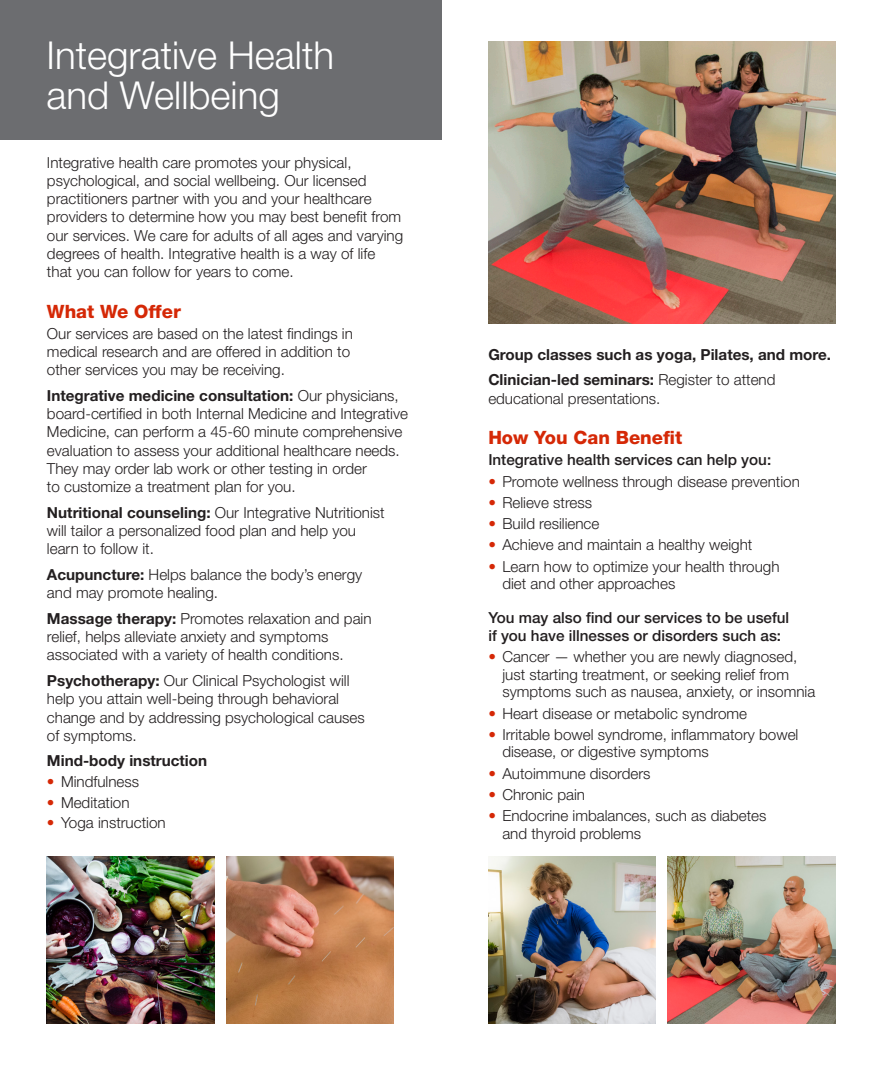
<style>
.page{position:relative;width:886px;height:1074px;background:#fff}
.page>*{position:absolute;margin:0;border:0;box-sizing:border-box;transform-origin:0 0}
.t1{font:300 38.5px/40.2px "Helvetica Neue LT Std";color:#fff}
.t2{font:800 18.38px "Helvetica Neue LT Std";color:#d52806}
.t3{font:300 15.22px/18.2px "Helvetica Neue LT Std";color:#231f20}
.t4{font:500 15.22px/18.4px "Helvetica Neue LT Std";color:#231f20}
.t5{font:700 15.22px/25.7px "Helvetica Neue LT Std";color:#231f20}
.s1{font-weight:700}
.s2{color:#d52806}
.s3{font-weight:300}
</style>
<div class="page">
<div style="left:0;top:0;width:441px;height:140px;background:#6c6d70"></div>
<img style="left:488px;top:42px;width:346px;height:281px">
<img style="left:47px;top:856px;width:167px;height:167px">
<img style="left:226px;top:856px;width:167px;height:167px">
<img style="left:667px;top:856px;width:167px;height:167px">
<img style="left:488px;top:856px;width:167px;height:167px">
<h1 class="t1" style="left:46px;top:35px;width:289px">Integrative Health and Wellbeing</h1>
<p class="t3" style="left:47px;top:153px;width:357px">Integrative health care promotes your physical, psychological, and social wellbeing. Our licensed practitioners partner with you and your healthcare providers to determine how you may best benefit from our services. We care for adults of all ages and varying degrees of health. Integrative health is a way of life that you can follow for years to come.</p>
<p class="t2" style="left:47px;top:300px;width:135px">What We Offer</p>
<p class="t3" style="left:47px;top:324px;width:307px">Our services are based on the latest findings in medical research and are offered in addition to other services you may be receiving.</p>
<p class="t3" style="left:47px;top:386px;width:362px"><span class="s1">Integrative medicine consultation:</span> Our physicians, board-certified in both Internal Medicine and Integrative Medicine, can perform a 45-60 minute comprehensive evaluation to assess your additional healthcare needs.<br>They may order lab work or other testing in order<br>to customize a treatment plan for you.</p>
<p class="t3" style="left:47px;top:503px;width:339px"><span class="s1">Nutritional counseling:</span> Our Integrative Nutritionist will tailor a personalized food plan and help you learn to follow it.</p>
<p class="t3" style="left:47px;top:565px;width:317px"><span class="s1">Acupuncture:</span> Helps balance the body’s energy and may promote healing.</p>
<p class="t3" style="left:47px;top:609px;width:326px"><span class="s1">Massage therapy:</span> Promotes relaxation and pain relief, helps alleviate anxiety and symptoms associated with a variety of health conditions.</p>
<p class="t3" style="left:47px;top:671px;width:319px"><span class="s1">Psychotherapy:</span> Our Clinical Psychologist will help you attain well-being through behavioral change and by addressing psychological causes of symptoms.</p>
<p class="t5" style="left:47px;top:748px;width:162px">Mind-body instruction</p>
<p class="t3" style="left:47px;top:772px;width:94px"><span class="s2">•</span> Mindfulness</p>
<p class="t3" style="left:47px;top:792px;width:84px"><span class="s2">•</span> Meditation</p>
<p class="t3" style="left:47px;top:813px;width:120px"><span class="s2">•</span> Yoga instruction</p>
<p class="t5" style="left:488px;top:341px;width:344px">Group classes such as yoga, Pilates, and more.<br>Clinician-led seminars: <span class="s3">Register to attend</span></p>
<p class="t3" style="left:488px;top:389px;width:174px">educational presentations.</p>
<p class="t2" style="left:488px;top:427px;width:195px">How You Can Benefit</p>
<p class="t4" style="left:488px;top:450px;width:284px">Integrative health services can help you:</p>
<p class="t3" style="left:488px;top:472px;width:313px"><span class="s2">•</span> Promote wellness through disease prevention</p>
<p class="t3" style="left:488px;top:493px;width:105px"><span class="s2">•</span> Relieve stress</p>
<p class="t3" style="left:488px;top:514px;width:113px"><span class="s2">•</span> Build resilience</p>
<p class="t3" style="left:488px;top:535px;width:265px"><span class="s2">•</span> Achieve and maintain a healthy weight</p>
<p class="t3" style="left:502px;top:557px;width:278px;line-height:17.5px;text-indent:-14px"><span class="s2">•</span> Learn how to optimize your health through diet and other approaches</p>
<p class="t4" style="left:488px;top:608px;width:302px">You may also find our services to be useful if you have illnesses or disorders such as:</p>
<p class="t3" style="left:502px;top:648px;width:314px;line-height:17.5px;text-indent:-14px"><span class="s2">•</span> Cancer — whether you are newly diagnosed, just starting treatment, or seeking relief from symptoms such as nausea, anxiety, or insomnia</p>
<p class="t3" style="left:488px;top:704px;width:260px"><span class="s2">•</span> Heart disease or metabolic syndrome</p>
<p class="t3" style="left:502px;top:725px;width:297px;line-height:17.5px;text-indent:-14px"><span class="s2">•</span> Irritable bowel syndrome, inflammatory bowel disease, or digestive symptoms</p>
<p class="t3" style="left:488px;top:764px;width:164px"><span class="s2">•</span> Autoimmune disorders</p>
<p class="t3" style="left:488px;top:785px;width:98px"><span class="s2">•</span> Chronic pain</p>
<p class="t3" style="left:502px;top:807px;width:265px;line-height:17.5px;text-indent:-14px"><span class="s2">•</span> Endocrine imbalances, such as diabetes and thyroid problems</p>
</div>
